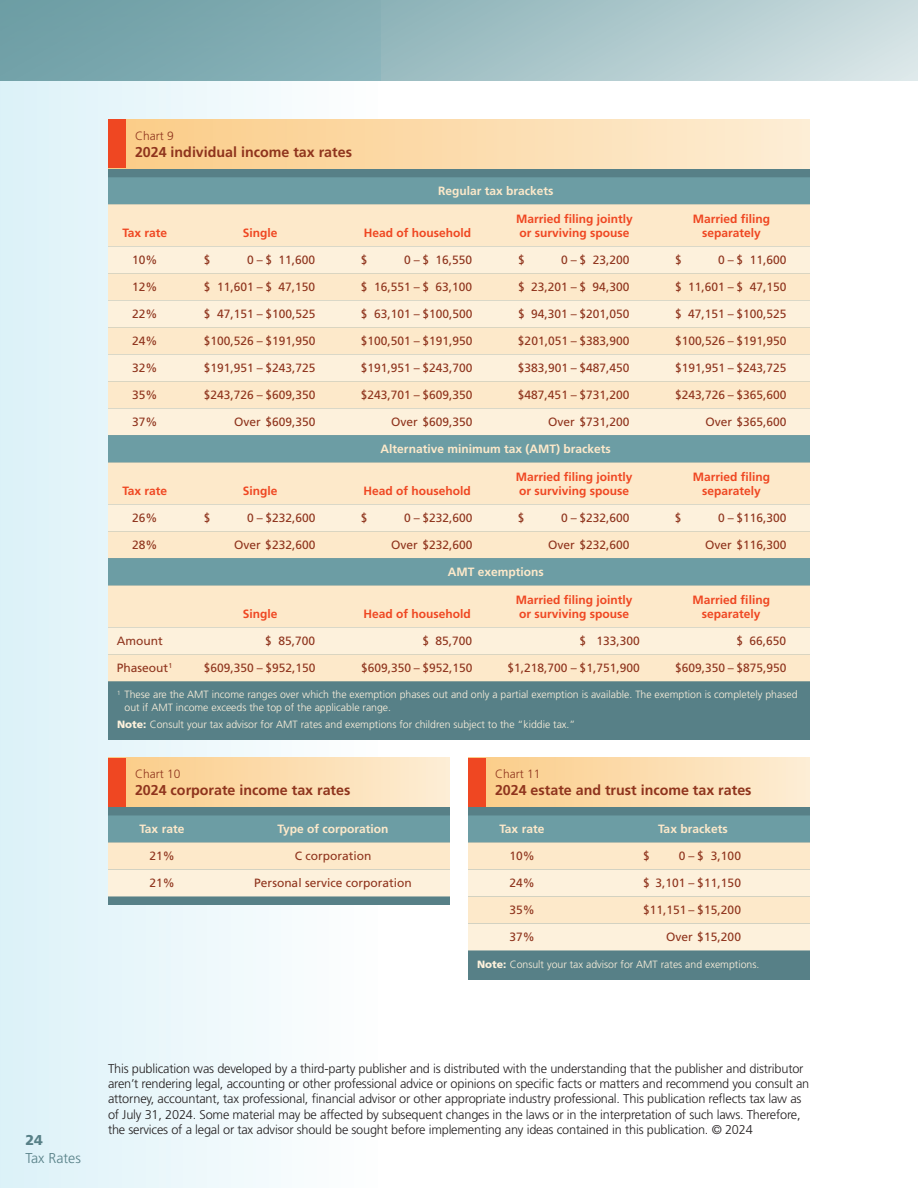
<style>
.page{position:relative;width:918px;height:1188px;background:#fff}
.page>*{position:absolute;margin:0;border:0;box-sizing:border-box;transform-origin:0 0}
.t1{font:700 14.25px "Frutiger LT Std";color:#8f341d}
.t2{font:300 14.25px "Frutiger LT Std";color:#578087}
.t3{font:900 14.25px "Frutiger LT Std";color:#578087}
.t4{font:300 12.75px/15.3px "Frutiger LT Std";letter-spacing:-.015em;color:#231f20}
.t5{font:12px "Frutiger LT Std";color:#8f341d}
.t6{font:700 12px/14.4px "Frutiger LT Std";color:#ef4722}
.t7{font:700 12px "Frutiger LT Std";color:#fde9ca}
.t8{font:300 12px "Frutiger LT Std";color:#8f341d}
.t9{font:300 10.5px/12.6px "Frutiger LT Std";color:#fdf1dc}
.s1{font-weight:900}
</style>
<div class="page">
<div style="left:0;top:0;width:381px;height:1188px;background:linear-gradient(to right,#dcf1f8,#fefefe)"></div>
<div style="left:0;top:0;width:918px;height:81px;background:linear-gradient(to right,#669aa1,#d2e0e2)"></div>
<div style="left:108px;top:168px;width:702px;height:572px;background:#578087"></div>
<div style="left:108px;top:177px;width:702px;height:27px;background:#6c9da4"></div>
<div style="left:108px;top:204px;width:702px;height:477px;background:#fde9ca"></div>
<svg style="left:108px;top:246px;width:702px;height:408px;background:#fbecd2"></svg>
<svg style="left:108px;top:435px;width:702px;height:150px;background:#c7cebf"></svg>
<div style="left:108px;top:120px;width:702px;height:48px;background:linear-gradient(to right,#fbcb85,#fdedd5)"></div>
<div style="left:108px;top:120px;width:18px;height:48px;background:#ef4722"></div>
<div style="left:108px;top:806px;width:342px;height:99px;background:#578087"></div>
<svg style="left:108px;top:815px;width:342px;height:81px;background:#cbd1c2"></svg>
<div style="left:108px;top:758px;width:342px;height:48px;background:linear-gradient(to right,#fbcb85,#fdedd4)"></div>
<div style="left:108px;top:758px;width:18px;height:48px;background:#ef4722"></div>
<div style="left:468px;top:806px;width:342px;height:174px;background:#578087"></div>
<svg style="left:468px;top:815px;width:342px;height:135px;background:#dedbc8"></svg>
<div style="left:468px;top:758px;width:342px;height:48px;background:linear-gradient(to right,#fbcb85,#fdedd4)"></div>
<div style="left:468px;top:758px;width:18px;height:48px;background:#ef4722"></div>
<hr style="left:917px;top:0;width:1px;height:308px;background:#6c9da4">
<p class="t8" style="left:135px;top:129px;width:40px">Chart 9</p>
<p class="t1" style="left:135px;top:144px;width:218px">2024 individual income tax rates</p>
<p class="t7" style="left:438px;top:184px;width:117px">Regular tax brackets</p>
<p class="t6" style="left:123px;top:226px;width:46px">Tax rate</p>
<p class="t6" style="left:243px;top:226px;width:36px">Single</p>
<p class="t6" style="left:364px;top:226px;width:109px">Head of household</p>
<p class="t6" style="left:516px;top:212px;width:118px">Married filing jointly or surviving spouse</p>
<p class="t6" style="left:693px;top:212px;width:79px;text-align:center">Married filing separately</p>
<p class="t5" style="left:132px;top:253px;width:27px">10%</p>
<p class="t5" style="left:204px;top:253px;width:8px">$</p>
<p class="t5" style="left:247px;top:253px;width:70px">0 – $ 11,600</p>
<p class="t5" style="left:361px;top:253px;width:8px">$</p>
<p class="t5" style="left:404px;top:253px;width:70px">0 – $ 16,550</p>
<p class="t5" style="left:518px;top:253px;width:8px">$</p>
<p class="t5" style="left:561px;top:253px;width:70px">0 – $ 23,200</p>
<p class="t5" style="left:675px;top:253px;width:8px">$</p>
<p class="t5" style="left:718px;top:253px;width:70px">0 – $ 11,600</p>
<p class="t5" style="left:132px;top:280px;width:27px">12%</p>
<p class="t5" style="left:204px;top:280px;width:113px">$ 11,601 – $ 47,150</p>
<p class="t5" style="left:361px;top:280px;width:113px">$ 16,551 – $ 63,100</p>
<p class="t5" style="left:518px;top:280px;width:113px">$ 23,201 – $ 94,300</p>
<p class="t5" style="left:675px;top:280px;width:113px">$ 11,601 – $ 47,150</p>
<p class="t5" style="left:132px;top:307px;width:27px">22%</p>
<p class="t5" style="left:204px;top:307px;width:113px">$ 47,151 – $100,525</p>
<p class="t5" style="left:361px;top:307px;width:113px">$ 63,101 – $100,500</p>
<p class="t5" style="left:518px;top:307px;width:113px">$ 94,301 – $201,050</p>
<p class="t5" style="left:675px;top:307px;width:113px">$ 47,151 – $100,525</p>
<p class="t5" style="left:132px;top:334px;width:27px">24%</p>
<p class="t5" style="left:204px;top:334px;width:113px">$100,526 – $191,950</p>
<p class="t5" style="left:361px;top:334px;width:113px">$100,501 – $191,950</p>
<p class="t5" style="left:518px;top:334px;width:113px">$201,051 – $383,900</p>
<p class="t5" style="left:675px;top:334px;width:113px">$100,526 – $191,950</p>
<p class="t5" style="left:132px;top:361px;width:27px">32%</p>
<p class="t5" style="left:204px;top:361px;width:113px">$191,951 – $243,725</p>
<p class="t5" style="left:361px;top:361px;width:113px">$191,951 – $243,700</p>
<p class="t5" style="left:518px;top:361px;width:113px">$383,901 – $487,450</p>
<p class="t5" style="left:675px;top:361px;width:113px">$191,951 – $243,725</p>
<p class="t5" style="left:132px;top:388px;width:27px">35%</p>
<p class="t5" style="left:204px;top:388px;width:113px">$243,726 – $609,350</p>
<p class="t5" style="left:361px;top:388px;width:113px">$243,701 – $609,350</p>
<p class="t5" style="left:518px;top:388px;width:113px">$487,451 – $731,200</p>
<p class="t5" style="left:675px;top:388px;width:113px">$243,726 – $365,600</p>
<p class="t5" style="left:132px;top:415px;width:27px">37%</p>
<p class="t5" style="left:234px;top:415px;width:83px">Over $609,350</p>
<p class="t5" style="left:391px;top:415px;width:83px">Over $609,350</p>
<p class="t5" style="left:548px;top:415px;width:83px">Over $731,200</p>
<p class="t5" style="left:705px;top:415px;width:83px">Over $365,600</p>
<p class="t7" style="left:381px;top:442px;width:232px">Alternative minimum tax (AMT) brackets</p>
<p class="t6" style="left:122px;top:484px;width:46px">Tax rate</p>
<p class="t6" style="left:243px;top:484px;width:36px">Single</p>
<p class="t6" style="left:364px;top:484px;width:109px">Head of household</p>
<p class="t6" style="left:516px;top:470px;width:118px">Married filing jointly or surviving spouse</p>
<p class="t6" style="left:693px;top:470px;width:79px;text-align:center">Married filing separately</p>
<p class="t5" style="left:132px;top:511px;width:27px">26%</p>
<p class="t5" style="left:204px;top:511px;width:8px">$</p>
<p class="t5" style="left:247px;top:511px;width:70px">0 – $232,600</p>
<p class="t5" style="left:361px;top:511px;width:8px">$</p>
<p class="t5" style="left:404px;top:511px;width:70px">0 – $232,600</p>
<p class="t5" style="left:518px;top:511px;width:8px">$</p>
<p class="t5" style="left:561px;top:511px;width:70px">0 – $232,600</p>
<p class="t5" style="left:675px;top:511px;width:8px">$</p>
<p class="t5" style="left:718px;top:511px;width:70px">0 – $116,300</p>
<p class="t5" style="left:132px;top:538px;width:27px">28%</p>
<p class="t5" style="left:234px;top:538px;width:83px">Over $232,600</p>
<p class="t5" style="left:391px;top:538px;width:83px">Over $232,600</p>
<p class="t5" style="left:548px;top:538px;width:83px">Over $232,600</p>
<p class="t5" style="left:705px;top:538px;width:83px">Over $116,300</p>
<p class="t7" style="left:448px;top:565px;width:98px">AMT exemptions</p>
<p class="t6" style="left:243px;top:607px;width:36px">Single</p>
<p class="t6" style="left:364px;top:607px;width:109px">Head of household</p>
<p class="t6" style="left:516px;top:593px;width:118px">Married filing jointly or surviving spouse</p>
<p class="t6" style="left:693px;top:593px;width:79px;text-align:center">Married filing separately</p>
<p class="t5" style="left:117px;top:634px;width:47px">Amount</p>
<p class="t5" style="left:265px;top:634px;width:51px">$ 85,700</p>
<p class="t5" style="left:422px;top:634px;width:51px">$ 85,700</p>
<p class="t5" style="left:579px;top:634px;width:62px">$ 133,300</p>
<p class="t5" style="left:736px;top:634px;width:51px">$ 66,650</p>
<p class="t5" style="left:117px;top:661px;width:57px">Phaseout<sup>1</sup></p>
<p class="t5" style="left:204px;top:661px;width:113px">$609,350 – $952,150</p>
<p class="t5" style="left:361px;top:661px;width:113px">$609,350 – $952,150</p>
<p class="t5" style="left:508px;top:661px;width:134px">$1,218,700 – $1,751,900</p>
<p class="t5" style="left:675px;top:661px;width:113px">$609,350 – $875,950</p>
<p class="t9" style="left:124px;top:688px;width:675px;text-indent:-7px"><sup>1</sup> These are the AMT income ranges over which the exemption phases out and only a partial exemption is available. The exemption is completely phased out if AMT income exceeds the top of the applicable range.</p>
<p class="t9" style="left:117px;top:718px;width:460px"><span class="s1">Note:</span> Consult your tax advisor for AMT rates and exemptions for children subject to the “kiddie tax.”</p>
<p class="t8" style="left:135px;top:767px;width:47px">Chart 10</p>
<p class="t1" style="left:135px;top:782px;width:217px">2024 corporate income tax rates</p>
<p class="t7" style="left:140px;top:822px;width:46px">Tax rate</p>
<p class="t7" style="left:278px;top:822px;width:112px">Type of corporation</p>
<p class="t5" style="left:149px;top:849px;width:27px">21%</p>
<p class="t5" style="left:295px;top:849px;width:78px">C corporation</p>
<p class="t5" style="left:149px;top:876px;width:27px">21%</p>
<p class="t5" style="left:254px;top:876px;width:159px">Personal service corporation</p>
<p class="t8" style="left:495px;top:767px;width:47px">Chart 11</p>
<p class="t1" style="left:495px;top:782px;width:258px">2024 estate and trust income tax rates</p>
<p class="t7" style="left:500px;top:822px;width:46px">Tax rate</p>
<p class="t7" style="left:658px;top:822px;width:71px">Tax brackets</p>
<p class="t5" style="left:509px;top:849px;width:27px">10%</p>
<p class="t5" style="left:643px;top:849px;width:8px">$</p>
<p class="t5" style="left:679px;top:849px;width:64px">0 – $ 3,100</p>
<p class="t5" style="left:509px;top:876px;width:27px">24%</p>
<p class="t5" style="left:643px;top:876px;width:99px">$ 3,101 – $11,150</p>
<p class="t5" style="left:509px;top:903px;width:27px">35%</p>
<p class="t5" style="left:643px;top:903px;width:99px">$11,151 – $15,200</p>
<p class="t5" style="left:509px;top:930px;width:27px">37%</p>
<p class="t5" style="left:666px;top:930px;width:76px">Over $15,200</p>
<p class="t9" style="left:477px;top:958px;width:284px"><span class="s1">Note:</span> Consult your tax advisor for AMT rates and exemptions.</p>
<p class="t3" style="left:26px;top:1132px;width:19px">24</p>
<p class="t2" style="left:26px;top:1150px;width:57px">Tax Rates</p>
<p class="t4" style="left:108px;top:1061px;width:703px">This publication was developed by a third-party publisher and is distributed with the understanding that the publisher and distributor aren’t rendering legal, accounting or other professional advice or opinions on specific facts or matters and recommend you consult an attorney, accountant, tax professional, financial advisor or other appropriate industry professional. This publication reflects tax law as of July 31, 2024. Some material may be affected by subsequent changes in the laws or in the interpretation of such laws. Therefore, the services of a legal or tax advisor should be sought before implementing any ideas contained in this publication. © 2024</p>
</div>
